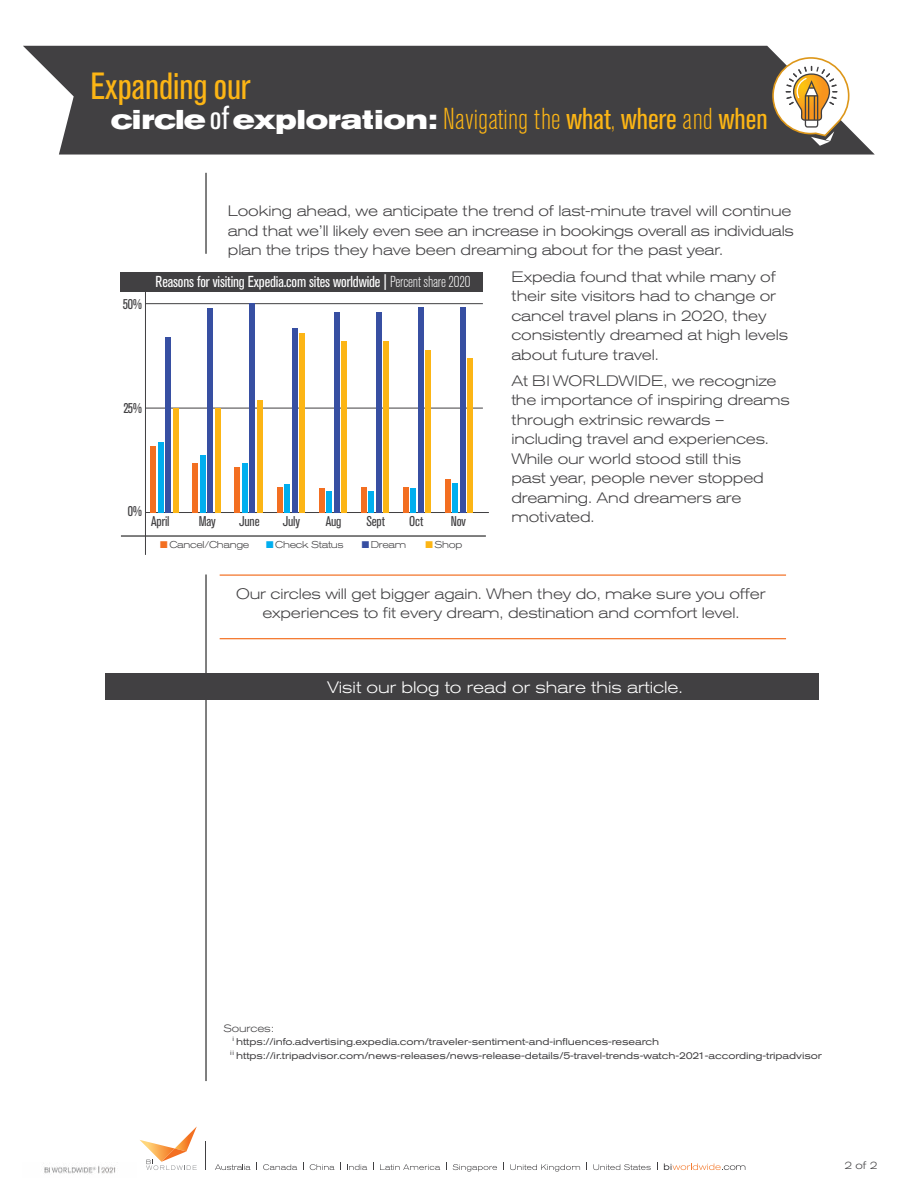
<style>
.page{position:relative;width:918px;height:1188px;background:#fff}
.page>*{position:absolute;margin:0;border:0;box-sizing:border-box;transform-origin:0 0}
.t1{font:condensed 37.5px "Akzidenz Grotesk BE";color:#fcb515}
.t2{font:700 expanded 27px "Akzidenz Grotesk BE";color:#fff}
.t3{font:300 expanded 16.5px "Akzidenz Grotesk BE";color:#fff}
.t4{font:condensed 15.75px "Akzidenz Grotesk BE";letter-spacing:-.01em;color:#fff}
.t5{font:300 expanded 15px/19.5px "Akzidenz Grotesk BE";letter-spacing:-.01em;color:#414042}
.t6{font:condensed 14.1px "Akzidenz Grotesk BE";letter-spacing:-.01em;color:#414042}
.t7{font:300 expanded 10.5px "Akzidenz Grotesk BE";letter-spacing:-.01em;color:#414042}
.t8{font:expanded 9.75px/13.5px "Akzidenz Grotesk BE";letter-spacing:-.01em;color:#414042}
.t9{font:300 expanded 9.75px "Akzidenz Grotesk BE";letter-spacing:-.03em;color:#414042}
.s1{font-weight:400;font-stretch:condensed;font-size:33px}
.s2{font-weight:300;font-stretch:condensed;font-size:30px;color:#fcb515}
.s3{font-weight:400;font-stretch:condensed;font-size:30px;color:#fcb515}
.s4{font-weight:300}
.s5{color:#f36f21}
.s6{color:#00aeef}
.s7{color:#374fa2}
.s8{color:#fcb515}
</style>
<div class="page">
<hr style="left:206px;top:574px;width:1px;height:507px;background:#000">
<svg style="left:140px;top:1126px;width:57px;height:44px"></svg>
<svg style="left:205px;top:1142px;width:1px;height:28px"></svg>
<svg style="left:263px;top:1164px;width:34px;height:6px"></svg>
<svg style="left:347px;top:1164px;width:20px;height:6px"></svg>
<svg style="left:380px;top:1164px;width:60px;height:6px"></svg>
<svg style="left:453px;top:1164px;width:44px;height:8px"></svg>
<svg style="left:510px;top:1164px;width:70px;height:8px"></svg>
<svg style="left:593px;top:1164px;width:58px;height:6px"></svg>
<svg style="left:664px;top:1163px;width:81px;height:7px"></svg>
<svg style="left:215px;top:1162px;width:42px;height:8px"></svg>
<svg style="left:310px;top:1162px;width:31px;height:8px"></svg>
<img style="left:44px;top:1165px;width:72px;height:9px">
<hr style="left:220px;top:574px;width:566px;height:2px;background:#f36f21">
<hr style="left:220px;top:638px;width:566px;height:1px;background:#f36f21">
<hr style="left:145px;top:303px;width:338px;height:1px;background:#414042">
<hr style="left:145px;top:408px;width:338px;height:1px;background:#414042">
<hr style="left:145px;top:512px;width:344px;height:1px;background:#414042">
<hr style="left:121px;top:536px;width:365px;height:1px;background:#000">
<div style="left:120px;top:272px;width:363px;height:19px;background:#414042"></div>
<hr style="left:145px;top:276px;width:1px;height:279px;background:#414042">
<div style="left:151px;top:446px;width:5px;height:67px;background:#f36f21"></div>
<div style="left:158px;top:442px;width:5px;height:71px;background:#00aeef"></div>
<div style="left:166px;top:337px;width:5px;height:176px;background:#374fa2"></div>
<div style="left:173px;top:408px;width:5px;height:105px;background:#fcb515"></div>
<div style="left:235px;top:467px;width:5px;height:46px;background:#f36f21"></div>
<div style="left:242px;top:463px;width:6px;height:50px;background:#00aeef"></div>
<div style="left:250px;top:304px;width:5px;height:209px;background:#374fa2"></div>
<div style="left:257px;top:400px;width:6px;height:113px;background:#fcb515"></div>
<div style="left:277px;top:487px;width:5px;height:26px;background:#f36f21"></div>
<div style="left:284px;top:484px;width:6px;height:29px;background:#00aeef"></div>
<div style="left:292px;top:328px;width:5px;height:185px;background:#374fa2"></div>
<div style="left:299px;top:333px;width:6px;height:180px;background:#fcb515"></div>
<div style="left:319px;top:488px;width:5px;height:25px;background:#f36f21"></div>
<div style="left:326px;top:492px;width:6px;height:21px;background:#00aeef"></div>
<div style="left:334px;top:312px;width:5px;height:201px;background:#374fa2"></div>
<div style="left:341px;top:341px;width:6px;height:172px;background:#fcb515"></div>
<div style="left:361px;top:487px;width:5px;height:26px;background:#f36f21"></div>
<div style="left:369px;top:492px;width:5px;height:21px;background:#00aeef"></div>
<div style="left:376px;top:312px;width:5px;height:201px;background:#374fa2"></div>
<div style="left:384px;top:341px;width:5px;height:172px;background:#fcb515"></div>
<div style="left:403px;top:487px;width:5px;height:26px;background:#f36f21"></div>
<div style="left:411px;top:488px;width:5px;height:25px;background:#00aeef"></div>
<div style="left:418px;top:307px;width:5px;height:206px;background:#374fa2"></div>
<div style="left:426px;top:350px;width:5px;height:163px;background:#fcb515"></div>
<div style="left:445px;top:479px;width:6px;height:34px;background:#f36f21"></div>
<div style="left:453px;top:484px;width:5px;height:29px;background:#00aeef"></div>
<div style="left:460px;top:307px;width:6px;height:206px;background:#374fa2"></div>
<div style="left:468px;top:358px;width:5px;height:155px;background:#fcb515"></div>
<div style="left:193px;top:463px;width:5px;height:50px;background:#f36f21"></div>
<div style="left:200px;top:455px;width:5px;height:58px;background:#00aeef"></div>
<div style="left:208px;top:308px;width:5px;height:205px;background:#374fa2"></div>
<div style="left:215px;top:409px;width:5px;height:104px;background:#fcb515"></div>
<svg style="left:23px;top:46px;width:852px;height:109px;background:#515052"></svg>
<svg style="left:771px;top:56px;width:79px;height:90px"></svg>
<hr style="left:206px;top:173px;width:1px;height:81px;background:#000">
<div style="left:105px;top:674px;width:714px;height:26px;background:#414042"></div>
<h1 class="t1" style="left:90px;top:64px;width:162px">Expanding our</h1>
<h2 class="t2" style="left:111px;top:103px;width:658px">circle <span class="s1">of</span> exploration: <span class="s2">Navigating the</span> <span class="s3">what</span><span class="s2">,</span> <span class="s3">where</span> <span class="s2">and</span> <span class="s3">when</span></h2>
<p class="t6" style="left:123px;top:296px;width:21px">50%</p>
<p class="t6" style="left:124px;top:400px;width:20px">25%</p>
<p class="t6" style="left:128px;top:503px;width:15px">0%</p>
<p class="t5" style="left:228px;top:202px;width:567px">Looking ahead, we anticipate the trend of last-minute travel will continue and that we’ll likely even see an increase in bookings overall as individuals plan the trips they have been dreaming about for the past year.</p>
<p class="t5" style="left:511px;top:267px;width:278px">Expedia found that while many of their site visitors had to change or cancel travel plans in 2020, they consistently dreamed at high levels about future travel.</p>
<p class="t5" style="left:511px;top:371px;width:280px">At BI WORLDWIDE, we recognize the importance of inspiring dreams through extrinsic rewards – including travel and experiences.<br>While our world stood still this<br>past year, people never stopped dreaming. And dreamers are motivated.</p>
<p class="t4" style="left:156px;top:273px;width:316px">Reasons for visiting Expedia.com sites worldwide | <span class="s4">Percent share 2020</span></p>
<p class="t6" style="left:151px;top:513px;width:20px">April</p>
<p class="t6" style="left:199px;top:513px;width:19px">May</p>
<p class="t6" style="left:239px;top:513px;width:22px">June</p>
<p class="t6" style="left:283px;top:513px;width:19px">July</p>
<p class="t6" style="left:326px;top:513px;width:17px">Aug</p>
<p class="t6" style="left:366px;top:513px;width:20px">Sept</p>
<p class="t6" style="left:409px;top:513px;width:16px">Oct</p>
<p class="t6" style="left:451px;top:513px;width:17px">Nov</p>
<p class="t9" style="left:160px;top:539px;width:91px"><span class="s5">■</span> Cancel/Change</p>
<p class="t9" style="left:266px;top:539px;width:79px"><span class="s6">■</span> Check Status</p>
<p class="t9" style="left:362px;top:539px;width:46px"><span class="s7">■</span> Dream</p>
<p class="t9" style="left:425px;top:539px;width:39px"><span class="s8">■</span> Shop</p>
<p class="t5" style="left:236px;top:584px;width:531px;text-align:center">Our circles will get bigger again. When they do, make sure you offer experiences to fit every dream, destination and comfort level.</p>
<p class="t3" style="left:327px;top:678px;width:357px">Visit our blog to read or share this article.</p>
<p class="t7" style="left:224px;top:1022px;width:52px">Sources:</p>
<p class="t8" style="left:230px;top:1035px;width:593px"><sup>i</sup> https://info.advertising.expedia.com/traveler-sentiment-and-influences-research<br><sup>i</sup> <sup>i</sup> https://ir.tripadvisor.com/news-releases/news-release-details/5-travel-trends-watch-2021-according-tripadvisor</p>
<p class="t7" style="left:844px;top:1159px;width:35px">2 of 2</p>
</div>
